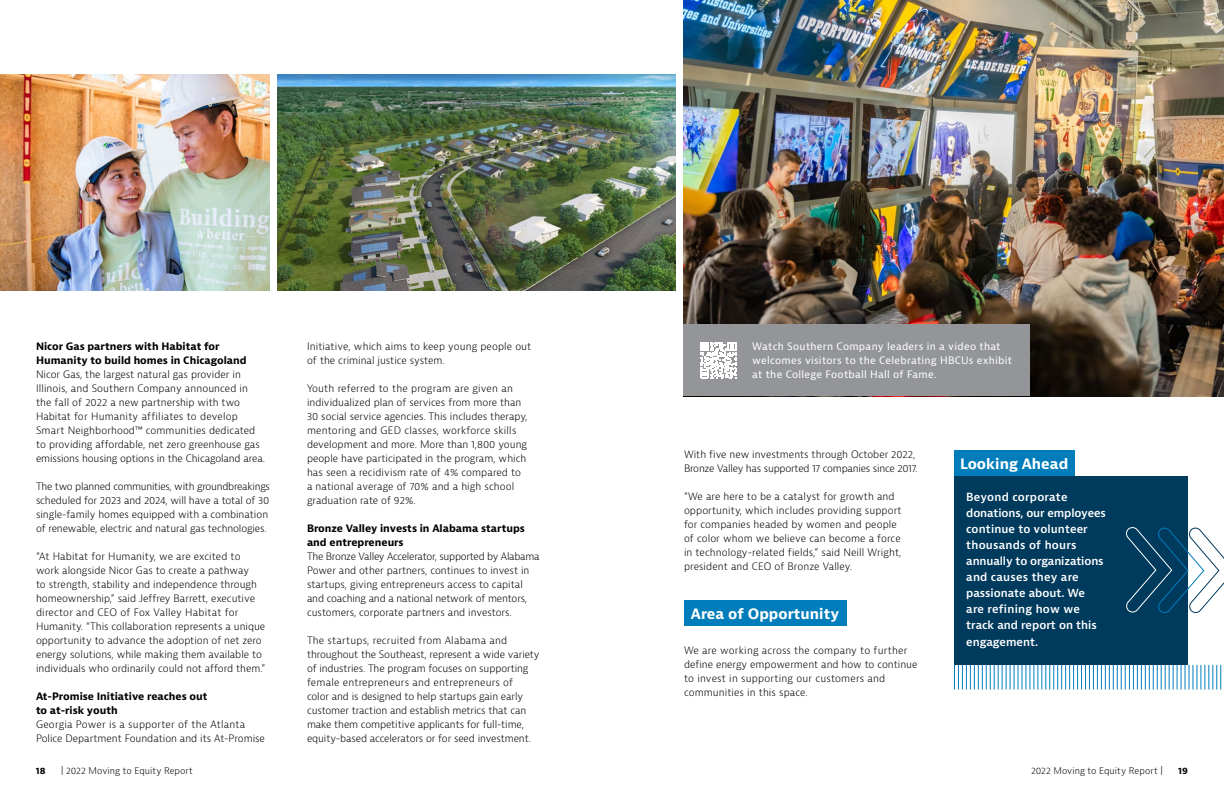
<style>
.page{position:relative;width:1224px;height:792px;background:#fff}
.page>*{position:absolute;margin:0;border:0;box-sizing:border-box;transform-origin:0 0}
.t1{font:700 14px "Bernina Sans";color:#fff}
.t2{font:600 11px/16px "Bernina Sans";color:#fff}
.t3{font:300 10px/14px "Bernina Sans";color:#000}
.t4{font:700 10px/14px "Bernina Sans";color:#000}
.t5{font:10px/14px "Bernina Sans";letter-spacing:.025em;color:#fff}
.t6{font:300 10px/14px "Bernina Sans";letter-spacing:-.02em;color:#000}
.t7{font:300 9px "Bernina Sans";color:#000}
.t8{font:700 9px "Bernina Sans";color:#000}
</style>
<div class="page">
<img style="left:0;top:74px;width:270px;height:216px">
<img style="left:277px;top:74px;width:399px;height:216px">
<div style="left:684px;top:600px;width:162px;height:26px;background:#007dba"></div>
<div style="left:954px;top:476px;width:234px;height:189px;background:#003a5d"></div>
<div style="left:954px;top:450px;width:120px;height:26px;background:#007dba"></div>
<svg style="left:954px;top:665px;width:267px;height:24px"></svg>
<svg style="left:1126px;top:527px;width:98px;height:86px"></svg>
<img style="left:683px;top:0;width:541px;height:396px">
<div style="left:683px;top:325px;width:347px;height:71px;background:#939598"></div>
<svg style="left:700px;top:342px;width:36px;height:36px"></svg>
<p class="t4" style="left:36px;top:340px;width:212px">Nicor Gas partners with Habitat for<br>Humanity to build homes in Chicagoland</p>
<p class="t3" style="left:36px;top:368px;width:231px">Nicor Gas, the largest natural gas provider in Illinois, and Southern Company announced in the fall of 2022 a new partnership with two Habitat for Humanity affiliates to develop Smart Neighborhood™ communities dedicated to providing affordable, net zero greenhouse gas emissions housing options in the Chicagoland area.</p>
<p class="t3" style="left:36px;top:480px;width:236px">The two planned communities, with groundbreakings scheduled for 2023 and 2024, will have a total of 30 single-family homes equipped with a combination of renewable, electric and natural gas technologies.</p>
<p class="t3" style="left:36px;top:550px;width:231px">“At Habitat for Humanity, we are excited to work alongside Nicor Gas to create a pathway<br>to strength, stability and independence through homeownership,” said Jeffrey Barrett, executive director and CEO of Fox Valley Habitat for Humanity. “This collaboration represents a unique opportunity to advance the adoption of net zero energy solutions, while making them available to individuals who ordinarily could not afford them.”</p>
<p class="t4" style="left:36px;top:690px;width:173px">At-Promise Initiative reaches out to at-risk youth</p>
<p class="t3" style="left:36px;top:718px;width:230px">Georgia Power is a supporter of the Atlanta<br>Police Department Foundation and its At-Promise</p>
<p class="t3" style="left:307px;top:340px;width:226px">Initiative, which aims to keep young people out of the criminal justice system.</p>
<p class="t3" style="left:307px;top:382px;width:222px">Youth referred to the program are given an individualized plan of services from more than 30 social service agencies. This includes therapy, mentoring and GED classes, workforce skills development and more. More than 1,800 young people have participated in the program, which has seen a recidivism rate of 4% compared to a national average of 70% and a high school graduation rate of 92%.</p>
<p class="t4" style="left:307px;top:522px;width:219px">Bronze Valley invests in Alabama startups and entrepreneurs</p>
<p class="t3" style="left:307px;top:550px;width:234px">The Bronze Valley Accelerator, supported by Alabama Power and other partners, continues to invest in startups, giving entrepreneurs access to capital and coaching and a national network of mentors, customers, corporate partners and investors.</p>
<p class="t3" style="left:307px;top:634px;width:234px">The startups, recruited from Alabama and throughout the Southeast, represent a wide variety of industries. The program focuses on supporting female entrepreneurs and entrepreneurs of<br>color and is designed to help startups gain early customer traction and establish metrics that can make them competitive applicants for full-time, equity-based accelerators or for seed investment.</p>
<p class="t5" style="left:752px;top:340px;width:261px">Watch Southern Company leaders in a video that welcomes visitors to the Celebrating HBCUs exhibit at the College Football Hall of Fame.</p>
<p class="t6" style="left:684px;top:448px;width:235px">With five new investments through October 2022,<br>Bronze Valley has supported 17 companies since 2017.</p>
<p class="t3" style="left:684px;top:490px;width:219px">“We are here to be a catalyst for growth and opportunity, which includes providing support for companies headed by women and people of color whom we believe can become a force in technology-related fields,” said Neill Wright, president and CEO of Bronze Valley.</p>
<h1 class="t1" style="left:691px;top:605px;width:150px">Area of Opportunity</h1>
<p class="t3" style="left:684px;top:644px;width:235px">We are working across the company to further define energy empowerment and how to continue to invest in supporting our customers and communities in this space.</p>
<h1 class="t1" style="left:960px;top:455px;width:110px">Looking Ahead</h1>
<p class="t2" style="left:966px;top:490px;width:141px">Beyond corporate donations, our employees continue to volunteer thousands of hours annually to organizations and causes they are passionate about. We<br>are refining how we track and report on this engagement.</p>
<p class="t8" style="left:36px;top:765px;width:11px">18</p>
<p class="t7" style="left:61px;top:764px;width:133px">| 2022 Moving to Equity Report</p>
<p class="t7" style="left:1031px;top:764px;width:133px">2022 Moving to Equity Report |</p>
<p class="t8" style="left:1178px;top:765px;width:11px">19</p>
</div>
